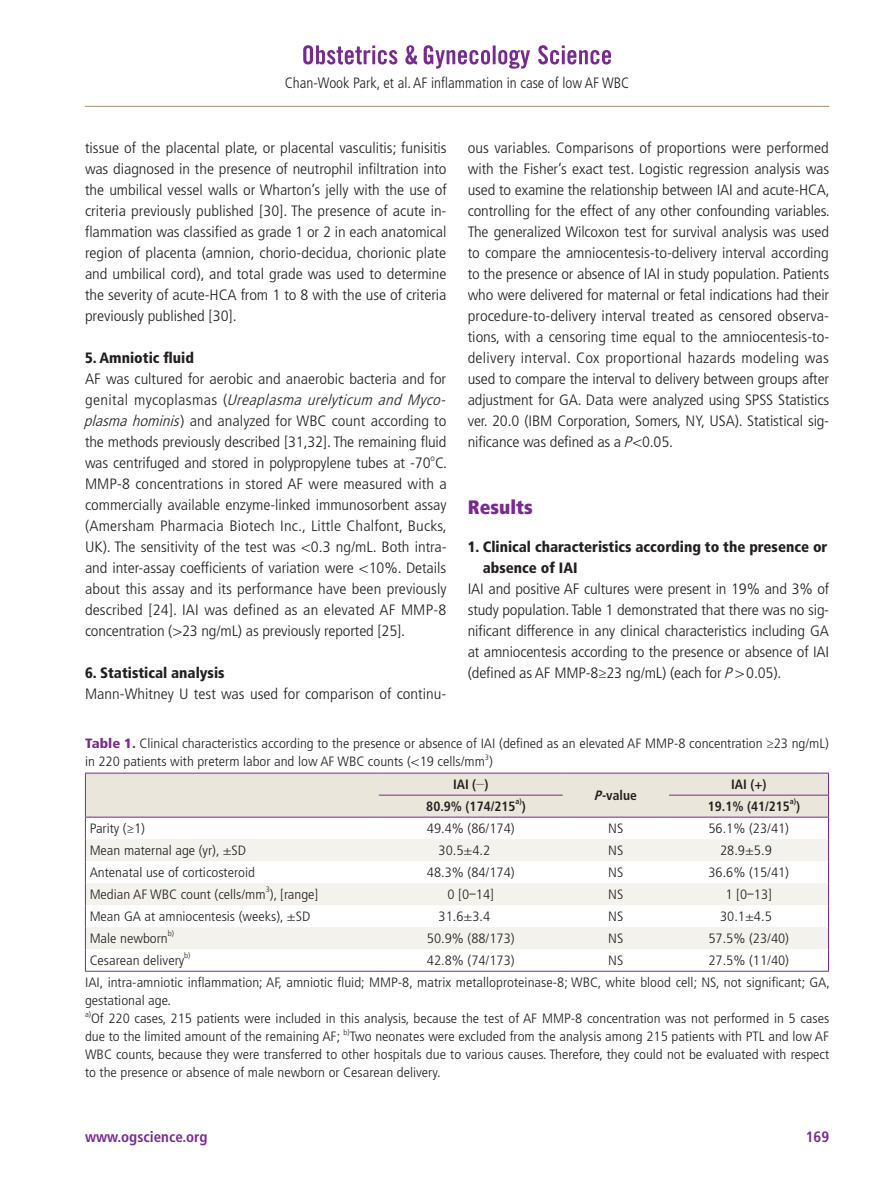
<style>
.page{position:relative;width:893px;height:1191px;background:#fff}
.page>*{position:absolute;margin:0;border:0;box-sizing:border-box;transform-origin:0 0}
.서론_영문{font:900 condensed 19.5px "Frutiger LT Std";color:#792a91}
.본문_영문{font:300 condensed 15px/21px "Frutiger LT Std";letter-spacing:-.01em;color:#231f20;text-align:justify;scale:1.1 1}
._1{font:900 condensed 15px/21px "Frutiger LT Std";color:#231f20}
.머리말1{font:300 condensed 15px "Frutiger LT Std";color:#231f20}
.t1{font:700 condensed 15px "Frutiger LT Std";color:#792a91}
.표_설명{font:300 condensed 13.5px/18px "Frutiger LT Std";color:#231f20;scale:1.1 1}
.표내용{font:300 condensed 13.5px "Frutiger LT Std";color:#231f20;scale:1.1 1}
.표머리{font:700 condensed 13.5px "Frutiger LT Std";color:#231f20}
.본문_영문-2{font:300 condensed 8.7px "Frutiger LT Std";color:#231f20;scale:1.1 1}
.표_설명-2{font:300 condensed 7.8px "Frutiger LT Std";color:#231f20;scale:1.1 1}
.표내용-2{font:300 condensed 7.8px "Frutiger LT Std";color:#231f20;scale:1.1 1}
.표머리-2{font:700 condensed 7.8px "Frutiger LT Std";color:#231f20}
.s1{font-style:italic}
.s2{font-weight:900;color:#792a91}
.s3{font-family:"YDIYGO310";font-weight:400;font-stretch:normal}
.s4{font-family:"YDIYGO320";font-weight:400;font-stretch:normal}
</style>
<div class="page">
<hr style="left:85px;top:106px;width:744px;height:1px;background:#ad9676">
<svg style="left:538px;top:45px;width:73px;height:19px"></svg>
<svg style="left:424px;top:45px;width:106px;height:24px"></svg>
<svg style="left:303px;top:45px;width:114px;height:19px"></svg>
<hr style="left:85px;top:971px;width:294px;height:1px;background:#792a91">
<hr style="left:379px;top:971px;width:184px;height:1px;background:#792a91">
<hr style="left:563px;top:971px;width:106px;height:1px;background:#792a91">
<hr style="left:669px;top:971px;width:160px;height:1px;background:#792a91">
<hr style="left:85px;top:772px;width:294px;height:1px;background:#792a91">
<hr style="left:379px;top:772px;width:184px;height:1px;background:#792a91">
<hr style="left:563px;top:772px;width:106px;height:1px;background:#792a91">
<hr style="left:669px;top:772px;width:160px;height:1px;background:#792a91">
<svg style="left:85px;top:773px;width:744px;height:198px"></svg>
<hr style="left:85px;top:816px;width:294px;height:1px;background:#792a91">
<hr style="left:379px;top:816px;width:184px;height:1px;background:#792a91">
<hr style="left:563px;top:816px;width:106px;height:1px;background:#792a91">
<hr style="left:669px;top:816px;width:160px;height:1px;background:#792a91">
<p class="머리말1" style="left:285px;top:74px;width:346px">Chan-Wook Park, et al. AF inflammation in case of low AF WBC</p>
<p class="본문_영문" style="left:85px;top:137px;width:330px">tissue of the placental plate, or placental vasculitis; funisitis was diagnosed in the presence of neutrophil infiltration into the umbilical vessel walls or Wharton’s jelly with the use of criteria previously published [30]. The presence of acute in&shy;flammation was classified as grade 1 or 2 in each anatomical region of placenta (amnion, chorio-decidua, chorionic plate and umbilical cord), and total grade was used to determine the severity of acute-HCA from 1 to 8 with the use of criteria previously published [30].</p>
<p class="_1" style="left:85px;top:347px;width:110px">5. Amniotic fluid</p>
<p class="본문_영문" style="left:84px;top:368px;width:334px;text-align:left">AF was cultured for aerobic and anaerobic bacteria and for g e n i t a l m y c o p l a s m a s (<span class="s1">Ureaplasma urelyticum and Myco&shy;plasmahominis</span>) and analyzed for WBC count according to the methods previously described [31,32]. The remaining fluid was centrifuged and stored in polypropylene tubes at -70 C.</p>
<p class="본문_영문-2" style="left:431px;top:453px;width:6px">o</p>
<p class="본문_영문" style="left:85px;top:473px;width:330px">MMP-8 concentrations in stored AF were measured with a commercially available enzyme-linked immunosorbent assay (Amersham Pharmacia Biotech Inc., Little Chalfont, Bucks, UK). The sensitivity of the test was &lt;0.3 ng/mL. Both intra&shy;and inter-assay coefficients of variation were &lt;10%. Details about this assay and its performance have been previously described [24]. IAI was defined as an elevated AF MMP-8 concentration (&gt;23 ng/mL) as previously reported [25].</p>
<p class="_1" style="left:85px;top:662px;width:141px">6. Statistical analysis</p>
<p class="본문_영문" style="left:85px;top:683px;width:330px">Mann-Whitney U test was used for comparison of continu-</p>
<p class="본문_영문" style="left:468px;top:137px;width:331px">ous variables. Comparisons of proportions were performed with the Fisher’s exact test. Logistic regression analysis was used to examine the relationship between IAI and acute-HCA, controlling for the effect of any other confounding variables.<br>The generalized Wilcoxon test for survival analysis was used to compare the amniocentesis-to-delivery interval according to the presence or absence of IAI in study population. Patients who were delivered for maternal or fetal indications had their procedure-to-delivery interval treated as censored observa&shy;tions, with a censoring time equal to the amniocentesis-to&shy;delivery interval. Cox proportional hazards modeling was used to compare the interval to delivery between groups after adjustment for GA. Data were analyzed using SPSS Statistics ver. 20.0 (IBM Corporation, Somers, NY, USA). Statistical sig&shy;nificance was defined as a <span class="s1">P</span>&lt;0.05.</p>
<p class="서론_영문" style="left:468px;top:495px;width:66px">Results</p>
<p class="_1" style="left:483px;top:536px;width:346px;text-indent:-15px">1. Clinical characteristics according to the presence or absence of IAI</p>
<p class="본문_영문" style="left:468px;top:578px;width:330px">IAI and positive AF cultures were present in 19% and 3% of study population. Table 1 demonstrated that there was no sig&shy;nificant difference in any clinical characteristics including GA at amniocentesis according to the presence or absence of IAI (defined as AF MMP-8≥23 ng/mL) (each for <span class="s1">P</span>&gt;0.05).</p>
<p class="표_설명" style="left:85px;top:734px;width:678px"><span class="s2">Table 1.</span> Clinical characteristics according to the presence or absence of IAI (defined as an elevated AF MMP-8 concentration ≥23 ng/mL) in 220 patients with preterm labor and low AF WBC counts (&lt;19 cells/mm )</p>
<p class="표_설명-2" style="left:485px;top:752px;width:5px">3</p>
<p class="표머리" style="left:453px;top:776px;width:37px">IAI (<span class="s3">-</span>)</p>
<p class="표머리" style="left:731px;top:776px;width:37px">IAI (+)</p>
<p class="표머리" style="left:594px;top:787px;width:44px"><span class="s1">P</span>-value</p>
<p class="표머리" style="left:426px;top:798px;width:91px">80.9% (174/215</p>
<p class="표머리-2" style="left:515px;top:797px;width:8px">a)</p>
<p class="표머리" style="left:522px;top:798px;width:5px">)</p>
<p class="표머리" style="left:708px;top:798px;width:84px">19.1% (41/215</p>
<p class="표머리-2" style="left:790px;top:797px;width:8px">a)</p>
<p class="표머리" style="left:796px;top:798px;width:5px">)</p>
<p class="표내용" style="left:90px;top:820px;width:52px">Parity (≥1)</p>
<p class="표내용" style="left:427px;top:820px;width:81px">49.4% (86/174)</p>
<p class="표내용" style="left:608px;top:820px;width:15px">NS</p>
<p class="표내용" style="left:708px;top:820px;width:75px">56.1% (23/41)</p>
<p class="표내용" style="left:90px;top:842px;width:144px">Mean maternal age (yr), ±SD</p>
<p class="표내용" style="left:439px;top:842px;width:48px">30.5±4.2</p>
<p class="표내용" style="left:608px;top:842px;width:15px">NS</p>
<p class="표내용" style="left:720px;top:842px;width:48px">28.9±5.9</p>
<p class="표내용" style="left:90px;top:864px;width:152px">Antenatal use of corticosteroid</p>
<p class="표내용" style="left:427px;top:864px;width:81px">48.3% (84/174)</p>
<p class="표내용" style="left:608px;top:864px;width:15px">NS</p>
<p class="표내용" style="left:708px;top:864px;width:75px">36.6% (15/41)</p>
<p class="표내용" style="left:90px;top:886px;width:210px">Median AF WBC count (cells/mm ), [range]</p>
<p class="표내용-2" style="left:266px;top:885px;width:5px">3</p>
<p class="표내용" style="left:448px;top:886px;width:44px">0 [0<span class="s4">-</span>14]</p>
<p class="표내용" style="left:608px;top:886px;width:15px">NS</p>
<p class="표내용" style="left:725px;top:886px;width:44px">1 [0<span class="s4">-</span>13]</p>
<p class="표내용" style="left:90px;top:908px;width:202px">Mean GA at amniocentesis (weeks), ±SD</p>
<p class="표내용" style="left:439px;top:908px;width:48px">31.6±3.4</p>
<p class="표내용" style="left:608px;top:908px;width:15px">NS</p>
<p class="표내용" style="left:720px;top:908px;width:48px">30.1±4.5</p>
<p class="표내용" style="left:90px;top:930px;width:72px">Male newborn</p>
<p class="표내용-2" style="left:168px;top:929px;width:7px">b)</p>
<p class="표내용" style="left:427px;top:930px;width:81px">50.9% (88/173)</p>
<p class="표내용" style="left:608px;top:930px;width:15px">NS</p>
<p class="표내용" style="left:708px;top:930px;width:75px">57.5% (23/40)</p>
<p class="표내용" style="left:90px;top:952px;width:88px">Cesarean delivery</p>
<p class="표내용-2" style="left:184px;top:951px;width:7px">b)</p>
<p class="표내용" style="left:427px;top:952px;width:81px">42.8% (74/173)</p>
<p class="표내용" style="left:608px;top:952px;width:15px">NS</p>
<p class="표내용" style="left:708px;top:952px;width:75px">27.5% (11/40)</p>
<p class="표_설명" style="left:85px;top:973px;width:679px">IAI, intra-amniotic inflammation; AF, amniotic fluid; MMP-8, matrix metalloproteinase-8; WBC, white blood cell; NS, not significant; GA, gestational age.</p>
<p class="표_설명-2" style="left:85px;top:1009px;width:7px">a)</p>
<p class="표_설명" style="left:85px;top:1009px;width:678px;text-indent:6px">Of 220 cases, 215 patients were included in this analysis, because the test of AF MMP-8 concentration was not performed in 5 cases due to the limited amount of the remaining AF;</p>
<p class="표_설명-2" style="left:343px;top:1027px;width:7px">b)</p>
<p class="표_설명" style="left:85px;top:1027px;width:678px;text-align:justify;text-indent:265px">Two neonates were excluded from the analysis among 215 patients with PTL and low AF WBC counts, because they were transferred to other hospitals due to various causes. Therefore, they could not be evaluated with respect to the presence or absence of male newborn or Cesarean delivery.</p>
<p class="t1" style="left:85px;top:1128px;width:124px">www.ogscience.org</p>
<p class="t1" style="left:806px;top:1128px;width:25px">169</p>
</div>
